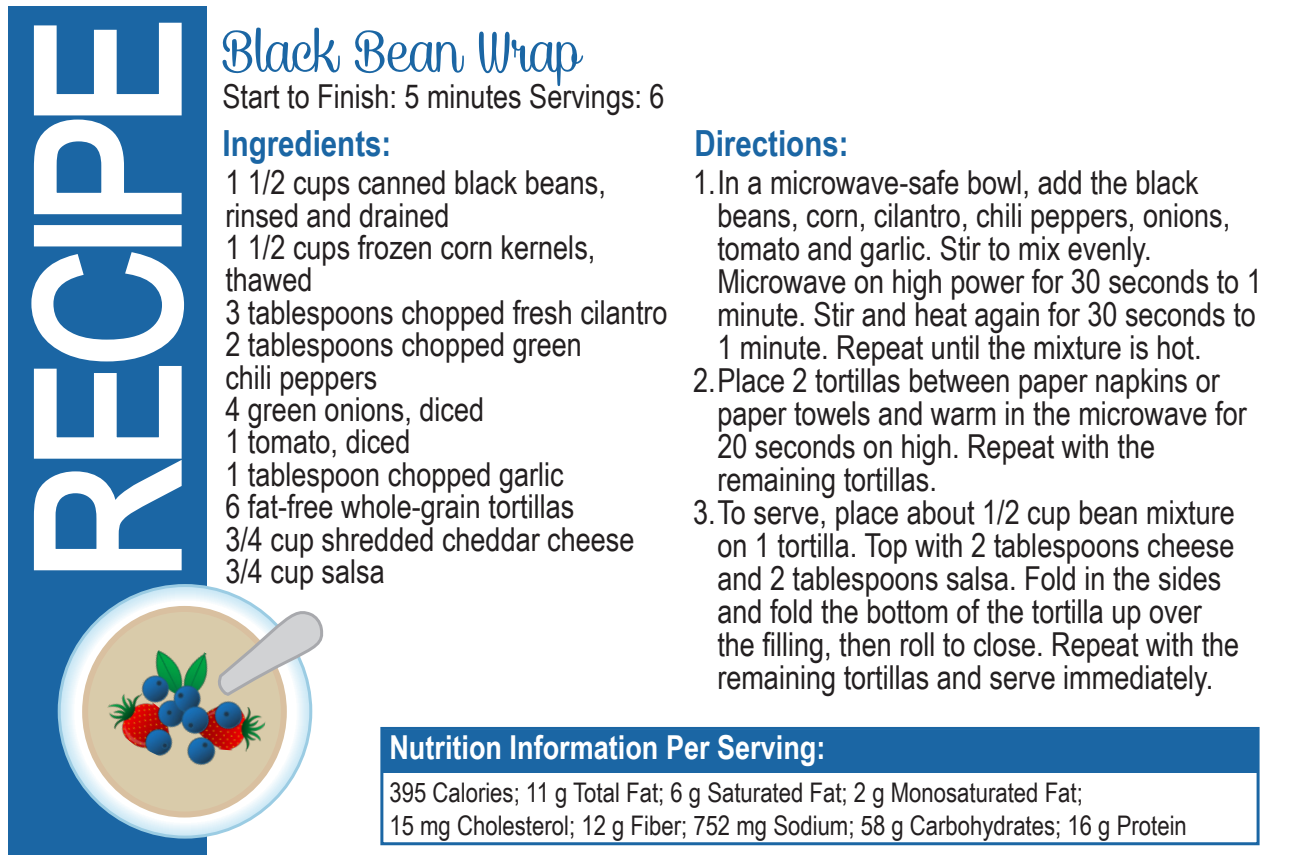
<style>
.page{position:relative;width:1296px;height:864px;background:#fff}
.page>*{position:absolute;margin:0;border:0;box-sizing:border-box;transform-origin:0 0}
.t1{font:198px "Arial Narrow";letter-spacing:-.05em;color:#fff}
.t2{font:66px "Caneletter Script Personal Use";color:#1b66a4}
.t3{font:700 36px "Arial Narrow";color:#1b66a4}
.t4{font:33px/33px "Arial Narrow";color:#231f20}
.t5{font:700 33px "Arial Narrow";color:#fff}
.t6{font:27px/32.4px "Arial Narrow";color:#231f20}
</style>
<div class="page">
<div style="left:9px;top:7px;width:198px;height:848px;background:#1b66a4"></div>
<svg style="left:31px;top:252px;width:154px;height:319px"></svg>
<div style="left:34px;top:225px;width:148px;height:21px;border:6px solid #fff"></div>
<svg style="left:33px;top:22px;width:149px;height:193px"></svg>
<svg style="left:59px;top:586px;width:252px;height:251px;background:#e2eff3"></svg>
<div style="left:85px;top:609px;width:199px;height:206px;background:#d9cbaa;border-radius:50%"></div>
<div style="left:82px;top:606px;width:205px;height:212px;border:6px solid #d9c0a0;border-radius:50%"></div>
<svg style="left:218px;top:606px;width:106px;height:93px"></svg>
<img style="left:261px;top:716px;width:5px;height:13px">
<img style="left:100px;top:703px;width:17px;height:59px">
<img style="left:117px;top:634px;width:144px;height:148px">
<div style="left:382px;top:730px;width:876px;height:42px;background:#1b66a4"></div>
<div style="left:380px;top:727px;width:880px;height:118px;border:3px solid #1b66a4"></div>
<p class="t1" style="left:-36px;top:580px;width:564px;rotate:-90deg">RECIPE</p>
<p class="t2" style="left:222px;top:19px;width:360px">Black Bean Wrap</p>
<p class="t4" style="left:222px;top:78px;width:444px">Start to Finish: 5 minutes Servings: 6</p>
<p class="t3" style="left:222px;top:116px;width:170px">Ingredients:</p>
<p class="t3" style="left:694px;top:116px;width:156px">Directions:</p>
<p class="t4" style="left:717px;top:165px;width:546px;text-indent:-24px">1.In a microwave-safe bowl, add the black beans, corn, cilantro, chili peppers, onions, tomato and garlic. Stir to mix evenly.<br>Microwave on high power for 30 seconds to 1 minute. Stir and heat again for 30 seconds to 1 minute. Repeat until the mixture is hot.</p>
<p class="t4" style="left:717px;top:363px;width:531px;text-indent:-24px">2.Place 2 tortillas between paper napkins or paper towels and warm in the microwave for 20 seconds on high. Repeat with the remaining tortillas.</p>
<p class="t4" style="left:717px;top:495px;width:523px;text-indent:-24px">3.To serve, place about 1/2 cup bean mixture on 1 tortilla. Top with 2 tablespoons cheese and 2 tablespoons salsa. Fold in the sides and fold the bottom of the tortilla up over the filling, then roll to close. Repeat with the remaining tortillas and serve immediately.</p>
<p class="t5" style="left:389px;top:723px;width:438px">Nutrition Information Per Serving:</p>
<p class="t6" style="left:389px;top:776px;width:799px">395 Calories; 11 g Total Fat; 6 g Saturated Fat; 2 g Monosaturated Fat;<br>15 mg Cholesterol; 12 g Fiber; 752 mg Sodium; 58 g Carbohydrates; 16 g Protein</p>
<p class="t4" style="left:225px;top:165px;width:382px">1 1/2 cups canned black beans, rinsed and drained</p>
<p class="t4" style="left:225px;top:230px;width:372px">1 1/2 cups frozen corn kernels, thawed</p>
<p class="t4" style="left:225px;top:294px;width:444px">3 tablespoons chopped fresh cilantro</p>
<p class="t4" style="left:225px;top:327px;width:358px">2 tablespoons chopped green chili peppers</p>
<p class="t4" style="left:225px;top:392px;width:260px">4 green onions, diced</p>
<p class="t4" style="left:225px;top:424px;width:187px">1 tomato, diced</p>
<p class="t4" style="left:225px;top:456px;width:340px">1 tablespoon chopped garlic</p>
<p class="t4" style="left:225px;top:489px;width:350px">6 fat-free whole-grain tortillas</p>
<p class="t4" style="left:225px;top:521px;width:411px">3/4 cup shredded cheddar cheese</p>
<p class="t4" style="left:225px;top:554px;width:161px">3/4 cup salsa</p>
</div>
